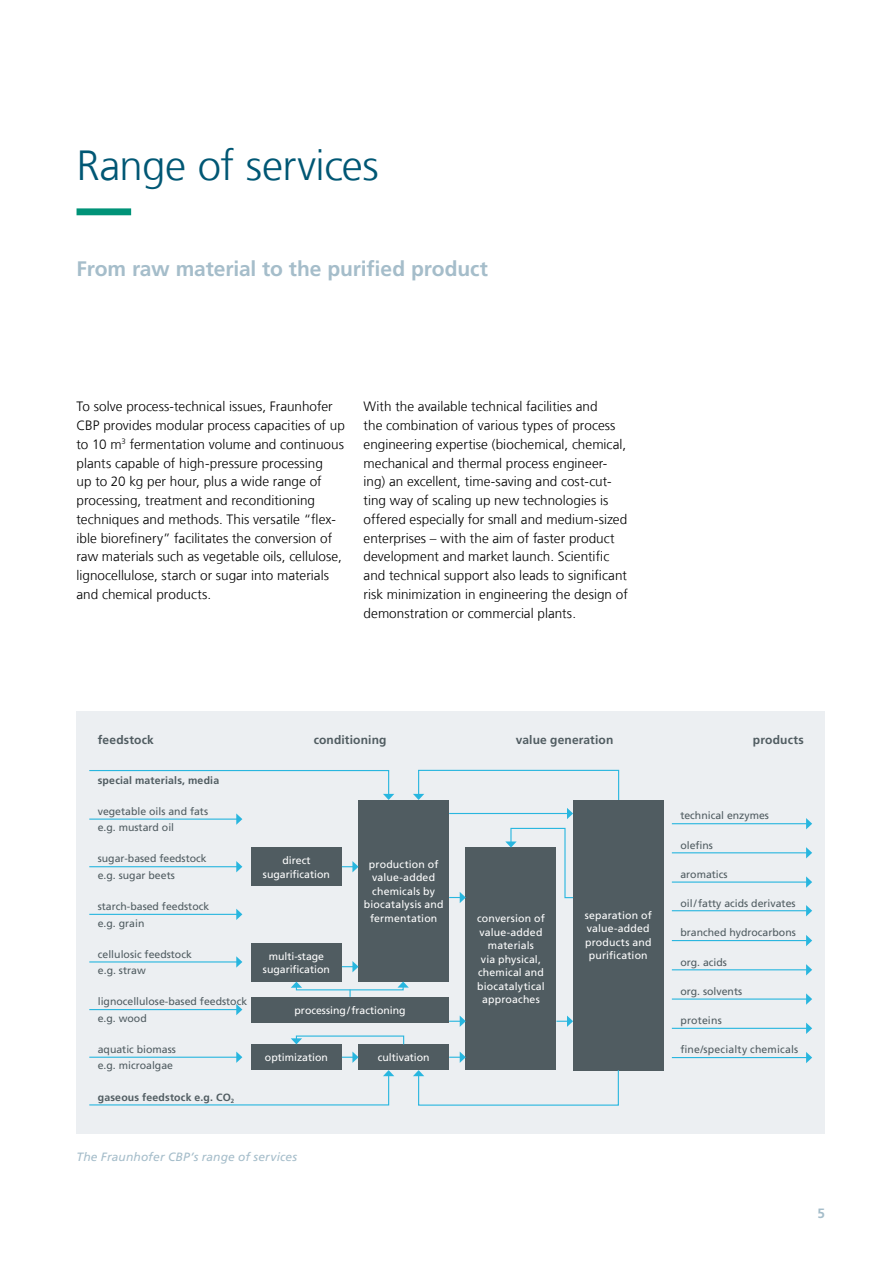
<style>
.page{position:relative;width:893px;height:1263px;background:#fff}
.page>*{position:absolute;margin:0;border:0;box-sizing:border-box;transform-origin:0 0}
.t1{font:300 42px "Frutiger LT Com";letter-spacing:-.015em;color:#005774}
.t2{font:700 21px "Frutiger LT Com";letter-spacing:-.005em;color:#a5bdca}
.t3{font:300 13.5px/18.8px "Frutiger LT Com";color:#000}
.t4{font:700 13.5px "Frutiger LT Com";color:#a5bdca}
.t5{font:700 12px "Frutiger LT Com";letter-spacing:.015em;color:#505c61}
.t6{font:italic 12px "Frutiger LT Com";letter-spacing:.015em;color:#a5bdca}
.t7{font:10.5px/16.5px "Frutiger LT Com";color:#505c61}
.t8{font:10.5px/13.5px "Frutiger LT Com";letter-spacing:.01em;color:#fff;text-align:center}
.t9{font:700 10.5px "Frutiger LT Com";letter-spacing:.015em;color:#505c61}
.t10{font:10.5px "Frutiger LT Com";letter-spacing:.02em;color:#505c61}
</style>
<div class="page">
<svg style="left:77px;top:208px;width:55px;height:7px"></svg>
<div style="left:77px;top:711px;width:748px;height:423px;background:#eceff2"></div>
<div style="left:251px;top:847px;width:91px;height:39px;background:#505c61"></div>
<div style="left:251px;top:943px;width:91px;height:38px;background:#505c61"></div>
<div style="left:359px;top:800px;width:90px;height:181px;background:#505c61"></div>
<div style="left:466px;top:847px;width:90px;height:223px;background:#505c61"></div>
<div style="left:573px;top:800px;width:90px;height:270px;background:#505c61"></div>
<div style="left:251px;top:997px;width:198px;height:25px;background:#505c61"></div>
<div style="left:251px;top:1044px;width:91px;height:26px;background:#505c61"></div>
<div style="left:359px;top:1044px;width:90px;height:26px;background:#505c61"></div>
<svg style="left:89px;top:770px;width:305px;height:30px"></svg>
<svg style="left:89px;top:1070px;width:305px;height:36px"></svg>
<hr style="left:89px;top:818px;width:148px;height:2px;background:#28b6df">
<svg style="left:236px;top:813px;width:6px;height:12px"></svg>
<hr style="left:89px;top:866px;width:148px;height:1px;background:#28b6df">
<svg style="left:236px;top:861px;width:6px;height:11px"></svg>
<hr style="left:89px;top:914px;width:148px;height:1px;background:#28b6df">
<svg style="left:236px;top:909px;width:6px;height:11px"></svg>
<hr style="left:89px;top:961px;width:148px;height:1px;background:#28b6df">
<svg style="left:236px;top:956px;width:6px;height:12px"></svg>
<hr style="left:89px;top:1009px;width:148px;height:1px;background:#28b6df">
<svg style="left:236px;top:1004px;width:6px;height:11px"></svg>
<hr style="left:89px;top:1057px;width:148px;height:1px;background:#28b6df">
<svg style="left:236px;top:1051px;width:6px;height:12px"></svg>
<svg style="left:505px;top:827px;width:69px;height:72px"></svg>
<svg style="left:413px;top:769px;width:207px;height:31px"></svg>
<svg style="left:291px;top:1035px;width:114px;height:10px"></svg>
<div style="left:296px;top:986px;width:108px;height:4px;border:1px solid #28b6df"></div>
<svg style="left:397px;top:981px;width:12px;height:6px"></svg>
<svg style="left:291px;top:982px;width:11px;height:6px"></svg>
<svg style="left:413px;top:1069px;width:206px;height:37px"></svg>
<svg style="left:449px;top:1015px;width:17px;height:12px"></svg>
<svg style="left:556px;top:1015px;width:17px;height:12px"></svg>
<svg style="left:449px;top:1051px;width:17px;height:12px"></svg>
<svg style="left:342px;top:1051px;width:17px;height:12px"></svg>
<svg style="left:342px;top:961px;width:17px;height:11px"></svg>
<svg style="left:449px;top:892px;width:17px;height:11px"></svg>
<hr style="left:449px;top:813px;width:119px;height:1px;background:#28b6df">
<svg style="left:567px;top:808px;width:6px;height:11px"></svg>
<hr style="left:672px;top:998px;width:135px;height:2px;background:#28b6df">
<svg style="left:806px;top:993px;width:6px;height:12px"></svg>
<hr style="left:672px;top:1057px;width:135px;height:1px;background:#28b6df">
<svg style="left:806px;top:1052px;width:6px;height:11px"></svg>
<hr style="left:672px;top:969px;width:135px;height:1px;background:#28b6df">
<svg style="left:806px;top:964px;width:6px;height:11px"></svg>
<hr style="left:672px;top:1028px;width:135px;height:1px;background:#28b6df">
<svg style="left:806px;top:1023px;width:6px;height:11px"></svg>
<hr style="left:672px;top:940px;width:135px;height:1px;background:#28b6df">
<svg style="left:806px;top:935px;width:6px;height:11px"></svg>
<hr style="left:672px;top:881px;width:135px;height:2px;background:#28b6df">
<svg style="left:806px;top:876px;width:6px;height:12px"></svg>
<hr style="left:672px;top:852px;width:135px;height:1px;background:#28b6df">
<svg style="left:806px;top:847px;width:6px;height:11px"></svg>
<hr style="left:672px;top:910px;width:135px;height:1px;background:#28b6df">
<svg style="left:806px;top:905px;width:6px;height:11px"></svg>
<hr style="left:672px;top:823px;width:135px;height:1px;background:#28b6df">
<svg style="left:806px;top:818px;width:6px;height:11px"></svg>
<svg style="left:342px;top:861px;width:17px;height:11px"></svg>
<svg style="left:349px;top:989px;width:2px;height:8px"></svg>
<h1 class="t1" style="left:77px;top:141px;width:304px">Range of services</h1>
<h2 class="t2" style="left:77px;top:256px;width:413px">From raw material to the purified product</h2>
<p class="t3" style="left:77px;top:397px;width:270px">To solve process-technical issues, Fraunhofer CBP provides modular process capacities of up to 10 m<sup>3</sup> fermentation volume and continuous plants capable of high-pressure processing<br>up to 20 kg per hour, plus a wide range of processing, treatment and reconditioning techniques and methods. This versatile “flex&shy;ible biorefinery” facilitates the conversion of raw materials such as vegetable oils, cellulose, lignocellulose, starch or sugar into materials and chemical products.</p>
<p class="t3" style="left:364px;top:397px;width:266px">With the available technical facilities and<br>the combination of various types of process engineering expertise (biochemical, chemical, mechanical and thermal process engineer&shy;ing) an excellent, time-saving and cost-cut&shy;ting way of scaling up new technologies is offered especially for small and medium-sized enterprises – with the aim of faster product development and market launch. Scientific and technical support also leads to significant risk minimization in engineering the design of demonstration or commercial plants.</p>
<p class="t5" style="left:98px;top:733px;width:58px">feedstock</p>
<p class="t5" style="left:314px;top:733px;width:74px">conditioning</p>
<p class="t5" style="left:516px;top:733px;width:99px">value generation</p>
<p class="t5" style="left:753px;top:733px;width:52px">products</p>
<p class="t9" style="left:98px;top:774px;width:123px">special materials, media</p>
<p class="t7" style="left:98px;top:803px;width:112px">vegetable oils and fats e.g. mustard oil</p>
<p class="t7" style="left:98px;top:850px;width:110px">sugar-based feedstock e.g. sugar beets</p>
<p class="t7" style="left:98px;top:898px;width:113px">starch-based feedstock e.g. grain</p>
<p class="t7" style="left:98px;top:946px;width:95px">cellulosic feedstock e.g. straw</p>
<p class="t7" style="left:98px;top:993px;width:151px">lignocellulose-based feedstock e.g. wood</p>
<p class="t7" style="left:98px;top:1041px;width:80px">aquatic biomass e.g. microalgae</p>
<p class="t9" style="left:98px;top:1091px;width:138px">gaseous feedstock e.g. CO<sub>2</sub></p>
<p class="t8" style="left:263px;top:854px;width:68px">direct sugarification</p>
<p class="t8" style="left:263px;top:949px;width:68px">multi-stage sugarification</p>
<p class="t8" style="left:364px;top:857px;width:81px">production of value-added chemicals by biocatalysis and fermentation</p>
<p class="t8" style="left:294px;top:1003px;width:113px">processing/fractioning</p>
<p class="t8" style="left:265px;top:1051px;width:65px">optimization</p>
<p class="t8" style="left:378px;top:1051px;width:53px">cultivation</p>
<p class="t8" style="left:477px;top:912px;width:69px">conversion of value-added materials<br>via physical, chemical and biocatalytical approaches</p>
<p class="t8" style="left:585px;top:908px;width:68px">separation of value-added products and purification</p>
<p class="t7" style="left:680px;top:807px;width:90px">technical enzymes</p>
<p class="t7" style="left:680px;top:837px;width:34px">olefins</p>
<p class="t7" style="left:680px;top:866px;width:49px">aromatics</p>
<p class="t7" style="left:680px;top:895px;width:117px">oil/fatty acids derivates</p>
<p class="t7" style="left:680px;top:924px;width:117px">branched hydrocarbons</p>
<p class="t7" style="left:680px;top:954px;width:48px">org. acids</p>
<p class="t7" style="left:680px;top:983px;width:63px">org. solvents</p>
<p class="t7" style="left:680px;top:1012px;width:43px">proteins</p>
<p class="t10" style="left:680px;top:1043px;width:119px">fine/specialty chemicals</p>
<p class="t6" style="left:77px;top:1150px;width:222px">The Fraunhofer CBP’s range of services</p>
<p class="t4" style="left:817px;top:1205px;width:9px">5</p>
</div>
